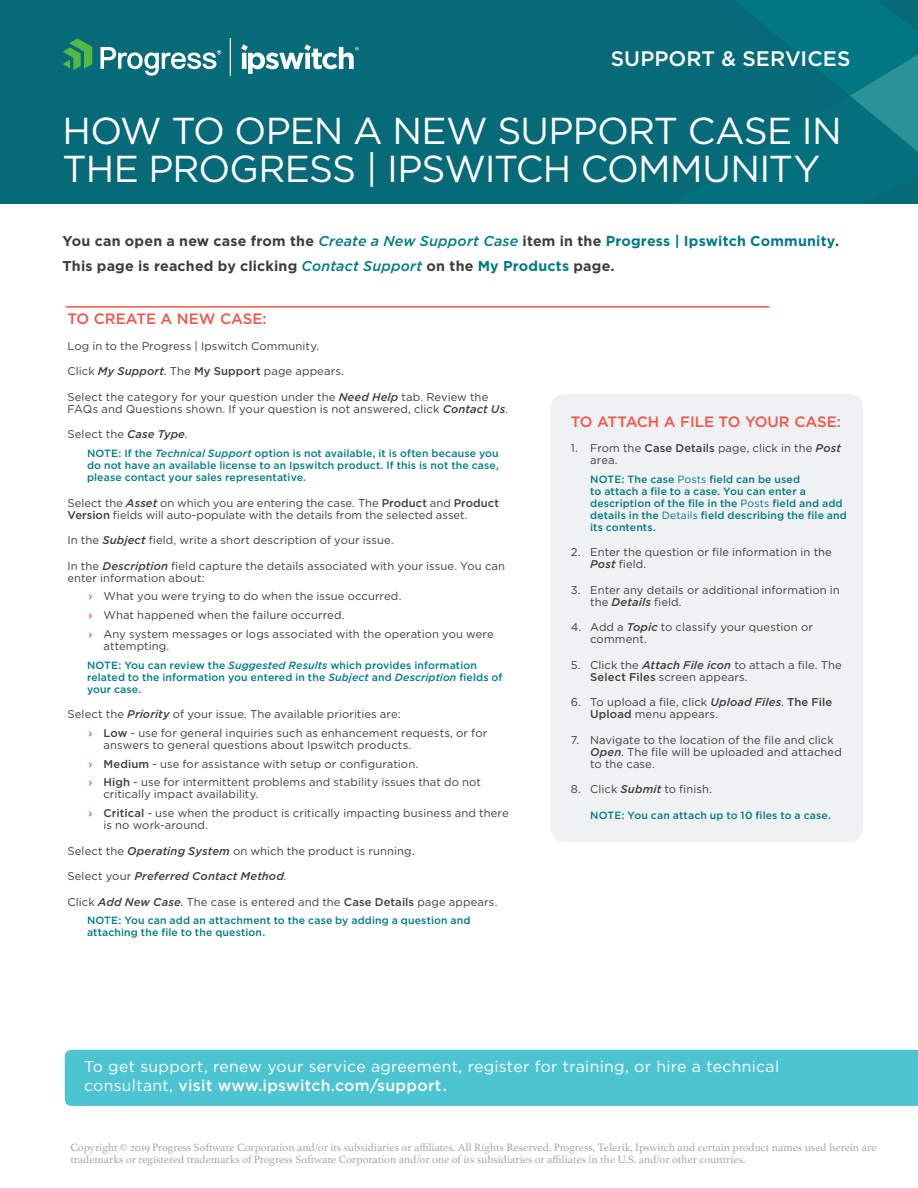
<style>
.page{position:relative;width:918px;height:1188px;background:#fff}
.page>*{position:absolute;margin:0;border:0;box-sizing:border-box;transform-origin:0 0}
.t1{font:37.5px/37.5px "Gotham";letter-spacing:-.02em;color:#fff}
.t2{font:500 21px "Gotham";color:#fff}
.t3{font:15.75px/18.9px "Gotham";letter-spacing:.02em;color:#fff}
.Body{font:500 15px "Gotham";color:#f0554b}
.t4{font:700 14.25px "Gotham";letter-spacing:.015em;color:#3e3e3f}
.Body-2{font:11.25px/12px "Gotham";letter-spacing:.01em;color:#3e3e3f}
.t5{font:11.25px/12px "Athelas";color:#a8a9ad}
.Body-3{font:italic 500 11.25px "Gotham";letter-spacing:.01em;color:#3e3e3f}
.Body-4{font:500 10.5px/12px "Gotham";letter-spacing:.01em;color:#007b85}
.s1{font-weight:500;font-style:italic;color:#007b85}
.s2{color:#007b85}
.s3{font-weight:500;font-style:italic}
.s4{font-weight:500}
.s5{font-style:italic}
.s6{font-weight:500;color:#f0554b}
.s7{font-weight:400;font-style:normal}
.s8{font-weight:400}
</style>
<div class="page">
<div style="left:0;top:0;width:918px;height:204px;background:#076a78"></div>
<svg style="left:735px;top:0;width:183px;height:152px"></svg>
<div style="left:551px;top:394px;width:312px;height:448px;background:#f0f1f2;border-radius:14px"></div>
<div style="left:65px;top:1050px;width:853px;height:56px;background:#4dc4d1"></div>
<hr style="left:66px;top:306px;width:703px;height:2px;background:#f0554b">
<svg style="left:241px;top:44px;width:118px;height:30px"></svg>
<svg style="left:63px;top:39px;width:29px;height:31px"></svg>
<svg style="left:100px;top:47px;width:121px;height:29px"></svg>
<hr style="left:230px;top:38px;width:1px;height:38px;background:#fff">
<p class="t2" style="left:611px;top:44px;width:241px">SUPPORT &amp; SERVICES</p>
<p class="t1" style="left:63px;top:111px;width:781px">HOW TO OPEN A NEW SUPPORT CASE IN<br>THE PROGRESS | IPSWITCH COMMUNITY</p>
<p class="t4" style="left:63px;top:232px;width:778px">You can open a new case from the <span class="s1">Create a New Support Case</span> item in the <span class="s2">Progress | Ipswitch Community</span>.</p>
<p class="t4" style="left:63px;top:257px;width:554px">This page is reached by clicking <span class="s1">Contact Support</span> on the <span class="s2">My Products</span> page.</p>
<p class="Body" style="left:68px;top:309px;width:201px">TO CREATE A NEW CASE:</p>
<p class="Body-2" style="left:68px;top:340px;width:253px">Log in to the Progress | Ipswitch Community.</p>
<p class="Body-2" style="left:68px;top:365px;width:278px">Click <span class="s3">My Support</span>. The <span class="s4">My Support</span> page appears.</p>
<p class="Body-2" style="left:68px;top:391px;width:442px">Select the category for your question under the <span class="s3">Need Help</span> tab. Review the<br>FAQs and Questions shown. If your question is not answered, click <span class="s3">Contact Us</span>.</p>
<p class="Body-2" style="left:68px;top:428px;width:122px">Select the <span class="s3">Case Type</span>.</p>
<p class="Body-4" style="left:87px;top:447px;width:413px;text-align:justify">NOTE: If the <span class="s5">Technical Support</span> option is not available, it is often because you do not have an available license to an Ipswitch product. If this is not the case, please contact your sales representative.</p>
<p class="Body-2" style="left:68px;top:496px;width:433px">Select the <span class="s3">Asset</span> on which you are entering the case. The <span class="s4">Product</span> and <span class="s4">Product<br>Version</span> fields will auto-populate with the details from the selected asset.</p>
<p class="Body-2" style="left:68px;top:534px;width:328px">In the <span class="s3">Subject</span> field, write a short description of your issue.</p>
<p class="Body-2" style="left:68px;top:559px;width:439px">In the <span class="s3">Description</span> field capture the details associated with your issue. You can enter information about:</p>
<p class="Body-2" style="left:88px;top:590px;width:314px"><span class="s6">›</span> What you were trying to do when the issue occurred.</p>
<p class="Body-2" style="left:88px;top:609px;width:258px"><span class="s6">›</span> What happened when the failure occurred.</p>
<p class="Body-2" style="left:104px;top:628px;width:392px;text-indent:-15px"><span class="s6">›</span> Any system messages or logs associated with the operation you were attempting.</p>
<p class="Body-4" style="left:87px;top:659px;width:417px">NOTE: You can review the <span class="s5">Suggested Results</span> which provides information related to the information you entered in the <span class="s5">Subject</span> and <span class="s5">Description</span> fields of your case.</p>
<p class="Body-2" style="left:68px;top:708px;width:335px">Select the <span class="s3">Priority</span> of your issue. The available priorities are:</p>
<p class="Body-2" style="left:104px;top:727px;width:385px;text-indent:-15px"><span class="s6">›</span> <span class="s4">Low</span> - use for general inquiries such as enhancement requests, or for answers to general questions about Ipswitch products.</p>
<p class="Body-2" style="left:88px;top:757px;width:331px"><span class="s6">›</span> <span class="s4">Medium</span> - use for assistance with setup or configuration.</p>
<p class="Body-2" style="left:104px;top:776px;width:379px;text-indent:-15px"><span class="s6">›</span> <span class="s4">High</span> - use for intermittent problems and stability issues that do not critically impact availability.</p>
<p class="Body-2" style="left:104px;top:807px;width:407px;text-indent:-15px"><span class="s6">›</span> <span class="s4">Critical</span> - use when the product is critically impacting business and there is no work-around.</p>
<p class="Body-2" style="left:68px;top:844px;width:349px">Select the <span class="s3">Operating System</span> on which the product is running.</p>
<p class="Body-3" style="left:68px;top:870px;width:220px"><span class="s7">Select your</span> Preferred Contact Method<span class="s7">.</span></p>
<p class="Body-2" style="left:68px;top:895px;width:432px">Click <span class="s3">Add New Case</span>. The case is entered and the <span class="s4">Case Details</span> page appears.</p>
<p class="Body-4" style="left:87px;top:915px;width:385px">NOTE: You can add an attachment to the case by adding a question and attaching the file to the question.</p>
<p class="Body" style="left:571px;top:411px;width:272px">TO ATTACH A FILE TO YOUR CASE:</p>
<p class="Body-2" style="left:590px;top:442px;width:252px;text-indent:-20px">1. From the <span class="s4">Case Details</span> page, click in the <span class="s3">Post </span>area.</p>
<p class="Body-4" style="left:590px;top:473px;width:258px">NOTE: The case <span class="s8">Posts</span> field can be used<br>to attach a file to a case. You can enter a description of the file in the <span class="s8">Posts</span> field and add details in the <span class="s8">Details</span> field describing the file and its contents.</p>
<p class="Body-2" style="left:590px;top:546px;width:243px;text-indent:-20px">2. Enter the question or file information in the<br><span class="s3">Post</span> field.</p>
<p class="Body-2" style="left:590px;top:584px;width:251px;text-indent:-20px">3. Enter any details or additional information in the <span class="s3">Details</span> field.</p>
<p class="Body-2" style="left:590px;top:621px;width:224px;text-indent:-20px">4. Add a <span class="s3">Topic</span> to classify your question or comment.</p>
<p class="Body-2" style="left:590px;top:659px;width:253px;text-indent:-20px">5. Click the <span class="s3">Attach File icon</span> to attach a file. The<br><span class="s4">Select Files</span> screen appears.</p>
<p class="Body-2" style="left:590px;top:696px;width:244px;text-indent:-20px">6. To upload a file, click <span class="s3">Upload Files</span>. <span class="s4">The File<br>Upload</span> menu appears.</p>
<p class="Body-2" style="left:590px;top:734px;width:253px;text-indent:-20px">7. Navigate to the location of the file and click<br><span class="s3">Open</span>. The file will be uploaded and attached to the case.</p>
<p class="Body-2" style="left:571px;top:783px;width:143px">8. Click <span class="s3">Submit</span> to finish.</p>
<p class="Body-4" style="left:590px;top:809px;width:242px">NOTE: You can attach up to 10 files to a case.</p>
<p class="t3" style="left:84px;top:1057px;width:696px">To get support, renew your service agreement, register for training, or hire a technical consultant, <span class="s4">visit www.ipswitch.com/support.</span></p>
<p class="t5" style="left:70px;top:1141px;width:807px">Copyright © 2019 Progress Software Corporation and/or its subsidiaries or affiliates. All Rights Reserved. Progress, Telerik, Ipswitch and certain product names used herein are trademarks or registered trademarks of Progress Software Corporation and/or one of its subsidiaries or affiliates in the U.S. and/or other countries.</p>
</div>
